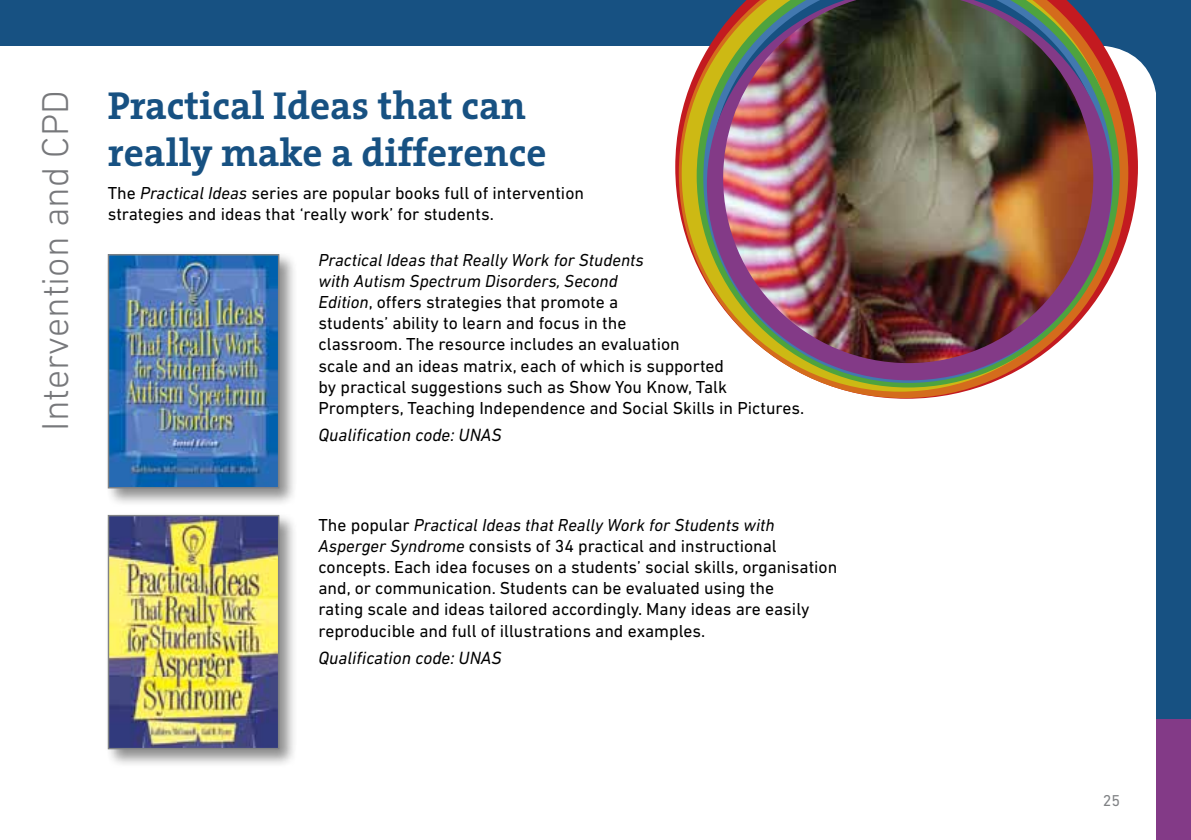
<style>
.page{position:relative;width:1191px;height:840px;background:#fff}
.page>*{position:absolute;margin:0;border:0;box-sizing:border-box;transform-origin:0 0}
.t1{font:700 39.2px/47px "The Serif";color:#175182}
.t2{font:300 38px "DIN Next LT Pro";color:#77787b}
.t3{font:italic 18px "DIN Next LT Pro";color:#000}
.t4{font:17.6px/21.2px "DIN Next LT Pro";color:#000}
.t5{font:16px "DIN Next LT Pro";color:#808285}
.s1{font-style:italic}
</style>
<div class="page">
<div style="left:1157px;top:120px;width:34px;height:120px;background:#175182"></div>
<div style="left:1157px;top:240px;width:34px;height:120px;background:#175182"></div>
<div style="left:1157px;top:360px;width:34px;height:119px;background:#175182"></div>
<div style="left:1157px;top:479px;width:34px;height:120px;background:#175182"></div>
<div style="left:1157px;top:599px;width:34px;height:120px;background:#175182"></div>
<div style="left:1157px;top:719px;width:34px;height:120px;background:#833a87"></div>
<div style="left:1157px;top:0;width:34px;height:120px;background:#175182"></div>
<svg style="left:1138px;top:45px;width:19px;height:66px"></svg>
<div style="left:0;top:0;width:1191px;height:45px;background:#175182"></div>
<svg style="left:675px;top:45px;width:463px;height:189px"></svg>
<svg style="left:679px;top:45px;width:449px;height:353px"></svg>
<svg style="left:681px;top:45px;width:437px;height:346px"></svg>
<svg style="left:696px;top:45px;width:423px;height:342px"></svg>
<svg style="left:703px;top:45px;width:410px;height:338px"></svg>
<svg style="left:707px;top:26px;width:404px;height:354px"></svg>
<img style="left:723px;top:0;width:370px;height:363px">
<div style="left:105px;top:251px;width:193px;height:256px;background:#000;opacity:.45"></div>
<img style="left:110px;top:256px;width:167px;height:230px">
<div style="left:108px;top:254px;width:171px;height:234px;border:1px solid #808285"></div>
<div style="left:105px;top:511px;width:193px;height:257px;background:#000;opacity:.45"></div>
<img style="left:110px;top:516px;width:167px;height:231px">
<div style="left:108px;top:514px;width:171px;height:235px;border:1px solid #808285"></div>
<h2 class="t2" style="left:33px;top:430px;width:341px;rotate:-90deg">Intervention and CPD</h2>
<h1 class="t1" style="left:108px;top:81px;width:440px">Practical Ideas that can really make a difference</h1>
<p class="t4" style="left:108px;top:182px;width:478px">The <span class="s1">Practical Ideas</span> series are popular books full of intervention strategies and ideas that ‘really work’ for students.</p>
<p class="t4" style="left:318px;top:249px;width:487px"><span class="s1">Practical Ideas that Really Work for Students<br>with Autism Spectrum Disorders, Second<br>Edition</span>, offers strategies that promote a<br>students’ ability to learn and focus in the<br>classroom. The resource includes an evaluation<br>scale and an ideas matrix, each of which is supported<br>by practical suggestions such as Show You Know, Talk Prompters, Teaching Independence and Social Skills in Pictures.</p>
<p class="t3" style="left:318px;top:424px;width:185px">Qualification code: UNAS</p>
<p class="t4" style="left:318px;top:513px;width:520px">The popular <span class="s1">Practical Ideas that Really Work for Students with Asperger Syndrome</span> consists of 34 practical and instructional concepts. Each idea focuses on a students’ social skills, organisation and, or communication. Students can be evaluated using the<br>rating scale and ideas tailored accordingly. Many ideas are easily reproducible and full of illustrations and examples.</p>
<p class="t3" style="left:318px;top:647px;width:185px">Qualification code: UNAS</p>
<p class="t5" style="left:1103px;top:790px;width:19px">25</p>
</div>
